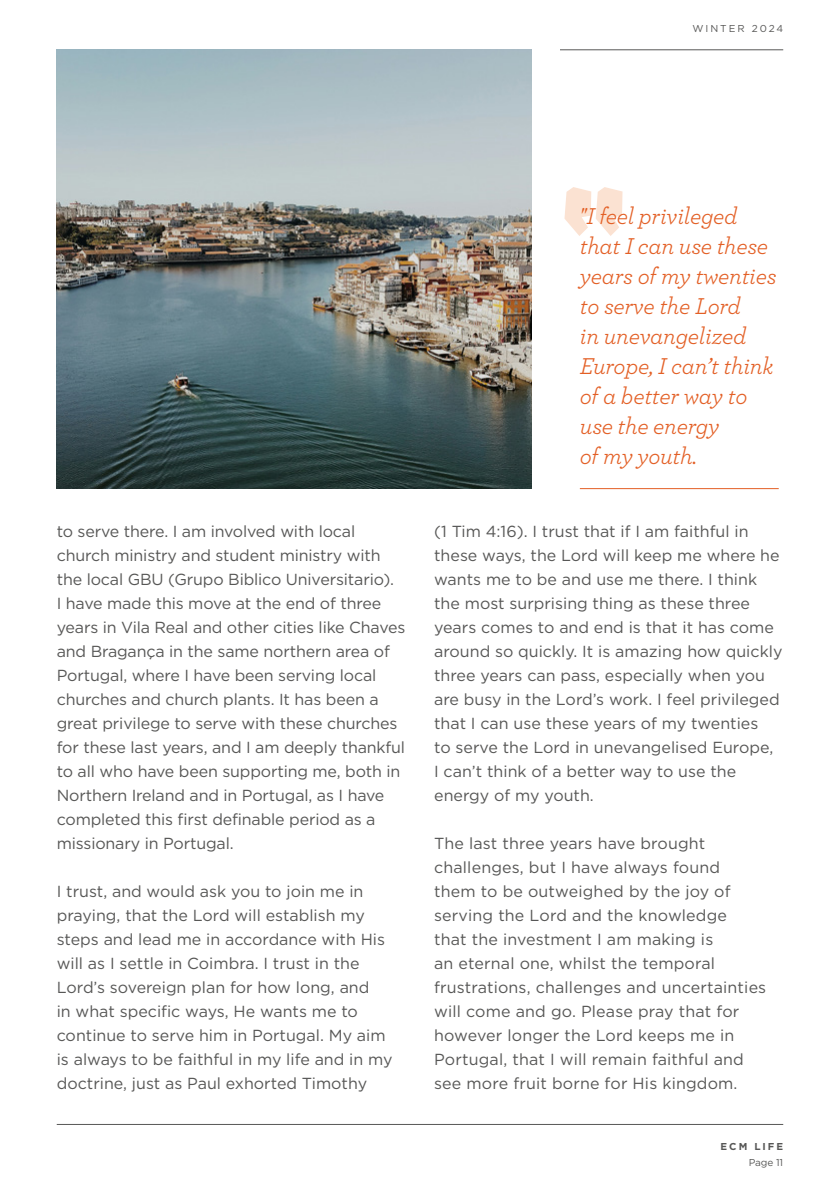
<style>
.page{position:relative;width:840px;height:1191px;background:#fff}
.page>*{position:absolute;margin:0;border:0;box-sizing:border-box;transform-origin:0 0}
.t1{font:italic 24px/30px "Archer";letter-spacing:-.01em;color:#e35f25}
.Mini_Bullets{font:16px/24px "Gotham HTF";color:#575756}
.t2{font:700 10px/16px "Gotham HTF";letter-spacing:.2em;color:#575756;text-align:right}
.t3{font:10px "Gotham HTF";letter-spacing:.2em;color:#575756}
.s1{font-weight:400}
</style>
<div class="page">
<svg style="left:564px;top:187px;width:58px;height:49px"></svg>
<hr style="left:559px;top:49px;width:223px;height:1px;background:#575756">
<hr style="left:57px;top:1124px;width:725px;height:1px;background:#575756">
<img style="left:57px;top:49px;width:474px;height:440px">
<hr style="left:579px;top:488px;width:199px;height:1px;background:#e35f25">
<p class="t3" style="left:692px;top:22px;width:92px">WINTER 2024</p>
<p class="Mini_Bullets" style="left:57px;top:519px;width:350px">to serve there. I am involved with local church ministry and student ministry with the local GBU (Grupo Biblico Universitario).<br>I have made this move at the end of three years in Vila Real and other cities like Chaves and Bragança in the same northern area of Portugal, where I have been serving local churches and church plants. It has been a great privilege to serve with these churches for these last years, and I am deeply thankful to all who have been supporting me, both in Northern Ireland and in Portugal, as I have completed this first definable period as a missionary in Portugal.</p>
<p class="Mini_Bullets" style="left:57px;top:879px;width:337px">I trust, and would ask you to join me in praying, that the Lord will establish my steps and lead me in accordance with His will as I settle in Coimbra. I trust in the Lord’s sovereign plan for how long, and<br>in what specific ways, He wants me to continue to serve him in Portugal. My aim is always to be faithful in my life and in my doctrine, just as Paul exhorted Timothy</p>
<p class="t1" style="left:579px;top:200px;width:198px">"I feel privileged that I can use these years of my twenties to serve the Lord<br>in unevangelized<br>Europe, I can’t think of a better way to use the energy<br>of my youth.</p>
<p class="Mini_Bullets" style="left:434px;top:519px;width:349px">(1 Tim 4:16). I trust that if I am faithful in these ways, the Lord will keep me where he wants me to be and use me there. I think the most surprising thing as these three years comes to and end is that it has come around so quickly. It is amazing how quickly three years can pass, especially when you are busy in the Lord’s work. I feel privileged that I can use these years of my twenties<br>to serve the Lord in unevangelised Europe,<br>I can’t think of a better way to use the energy of my youth.</p>
<p class="Mini_Bullets" style="left:434px;top:831px;width:333px">The last three years have brought challenges, but I have always found<br>them to be outweighed by the joy of serving the Lord and the knowledge<br>that the investment I am making is<br>an eternal one, whilst the temporal frustrations, challenges and uncertainties will come and go. Please pray that for however longer the Lord keeps me in Portugal, that I will remain faithful and see more fruit borne for His kingdom.</p>
<p class="t2" style="left:720px;top:1138px;width:64px">ECM LIFE<br><span class="s1">Page 11</span></p>
</div>
